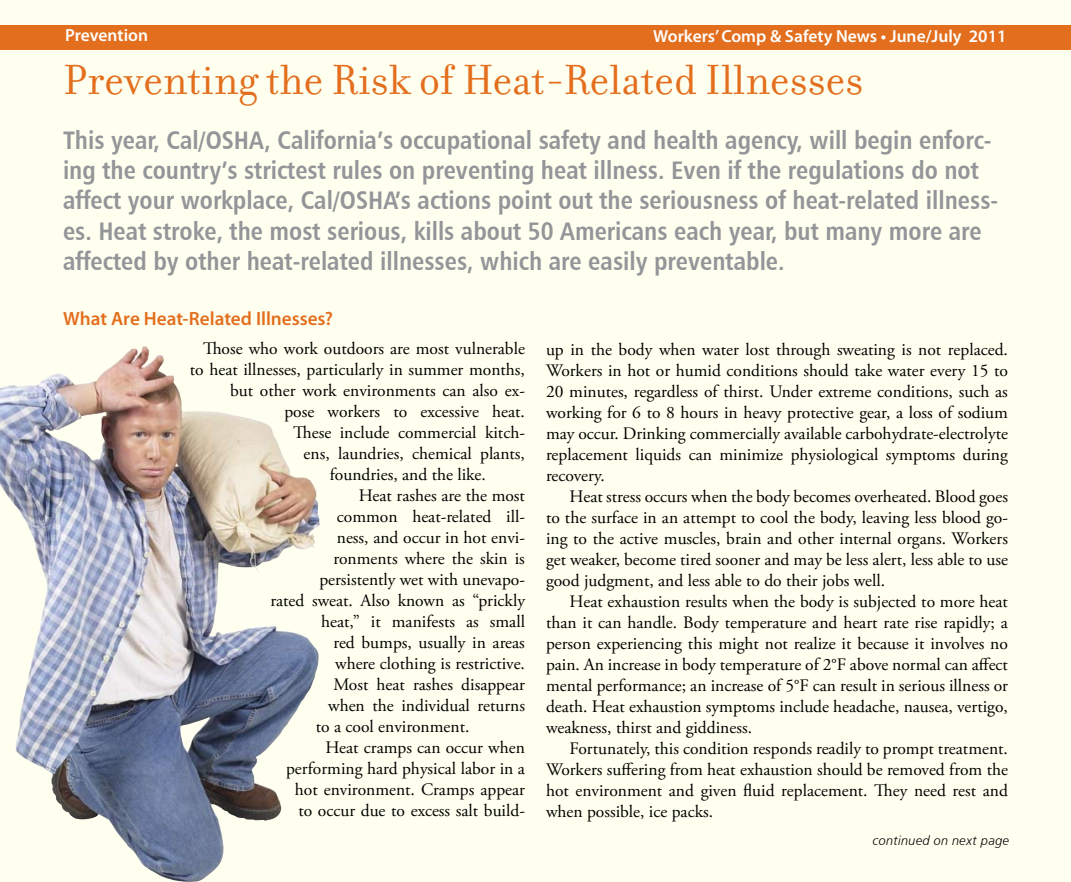
<style>
.page{position:relative;width:1071px;height:882px;background:#fff}
.page>*{position:absolute;margin:0;border:0;box-sizing:border-box;transform-origin:0 0}
.t1{font:45.5px "Filosofia";color:#e36f1e}
.t2{font:25.38px/30.4px "Humanist 777 BT Bold Condensed B";color:#939598}
.t3{font:600 19.25px "Myriad Pro";letter-spacing:-.005em;color:#e36f1e}
.t4{font:17.5px/21px "Adobe Garamond Pro";color:#000;text-align:justify}
.t5{font:600 17.5px "Myriad Pro";color:#fff}
.t6{font:13.12px "Humanist 777 BT Light Italic B";letter-spacing:.015em;color:#000}
</style>
<div class="page">
<div style="left:1px;top:1px;width:1070px;height:881px;background:#fffff0"></div>
<div style="left:0;top:25px;width:1071px;height:24px;background:#e36f1e"></div>
<img style="left:0;top:346px;width:282px;height:536px">
<p class="t5" style="left:65px;top:25px;width:84px">Prevention</p>
<p class="t5" style="left:653px;top:27px;width:355px">Workers’ Comp &amp; Safety News • June/July 2011</p>
<h1 class="t1" style="left:63px;top:55px;width:802px">Preventing the Risk of Heat-Related Illnesses</h1>
<p class="t2" style="left:63px;top:124px;width:937px">This year, Cal/OSHA, California’s occupational safety and health agency, will begin enforc&shy;ing the country’s strictest rules on preventing heat illness. Even if the regulations do not affect your workplace, Cal/OSHA’s actions point out the seriousness of heat-related illness&shy;es. Heat stroke, the most serious, kills about 50 Americans each year, but many more are affected by other heat-related illnesses, which are easily preventable.</p>
<p class="t3" style="left:63px;top:308px;width:272px">What Are Heat-Related Illnesses?</p>
<p class="t4" style="left:203px;top:339px;width:323px">Those who work outdoors are most vulnerable</p>
<p class="t4" style="left:190px;top:360px;width:337px">to heat illnesses, particularly in summer months,</p>
<p class="t4" style="left:230px;top:381px;width:296px">but other work environments can also ex-</p>
<p class="t4" style="left:284px;top:402px;width:242px">pose workers to excessive heat.</p>
<p class="t4" style="left:293px;top:423px;width:233px">These include commercial kitch-</p>
<p class="t4" style="left:304px;top:444px;width:223px">ens, laundries, chemical plants,</p>
<p class="t4" style="left:330px;top:465px;width:158px">foundries, and the like.</p>
<p class="t4" style="left:359px;top:486px;width:168px">Heat rashes are the most</p>
<p class="t4" style="left:337px;top:507px;width:190px">common heat-related ill-</p>
<p class="t4" style="left:337px;top:528px;width:190px">ness, and occur in hot envi-</p>
<p class="t4" style="left:333px;top:549px;width:193px">ronments where the skin is</p>
<p class="t4" style="left:319px;top:570px;width:207px">persistently wet with unevapo-</p>
<p class="t4" style="left:270px;top:591px;width:256px">rated sweat. Also known as “prickly</p>
<p class="t4" style="left:321px;top:612px;width:205px">heat,” it manifests as small</p>
<p class="t4" style="left:333px;top:633px;width:193px">red bumps, usually in areas</p>
<p class="t4" style="left:335px;top:654px;width:191px">where clothing is restrictive.</p>
<p class="t4" style="left:333px;top:675px;width:193px">Most heat rashes disappear</p>
<p class="t4" style="left:328px;top:696px;width:198px">when the individual returns</p>
<p class="t4" style="left:316px;top:717px;width:155px">to a cool environment.</p>
<p class="t4" style="left:326px;top:738px;width:201px">Heat cramps can occur when</p>
<p class="t4" style="left:286px;top:759px;width:240px">performing hard physical labor in a</p>
<p class="t4" style="left:295px;top:780px;width:232px">hot environment. Cramps appear</p>
<p class="t4" style="left:298px;top:801px;width:228px">to occur due to excess salt build-</p>
<p class="t4" style="left:546px;top:340px;width:463px">up in the body when water lost through sweating is not replaced.<br>Workers in hot or humid conditions should take water every 15 to 20 minutes, regardless of thirst. Under extreme conditions, such as working for 6 to 8 hours in heavy protective gear, a loss of sodium may occur. Drinking commercially available carbohydrate-electrolyte replacement liquids can minimize physiological symptoms during recovery.</p>
<p class="t4" style="left:546px;top:487px;width:464px;text-indent:24px">Heat stress occurs when the body becomes overheated. Blood goes to the surface in an attempt to cool the body, leaving less blood go&shy;ing to the active muscles, brain and other internal organs. Workers get weaker, become tired sooner and may be less alert, less able to use good judgment, and less able to do their jobs well.</p>
<p class="t4" style="left:546px;top:592px;width:464px;text-indent:24px">Heat exhaustion results when the body is subjected to more heat than it can handle. Body temperature and heart rate rise rapidly; a person experiencing this might not realize it because it involves no pain. An increase in body temperature of 2°F above normal can affect mental performance; an increase of 5°F can result in serious illness or death. Heat exhaustion symptoms include headache, nausea, vertigo, weakness, thirst and giddiness.</p>
<p class="t4" style="left:546px;top:739px;width:464px;text-indent:24px">Fortunately, this condition responds readily to prompt treatment.<br>Workers suffering from heat exhaustion should be removed from the hot environment and given fluid replacement. They need rest and when possible, ice packs.</p>
<p class="t6" style="left:873px;top:832px;width:138px">continued on next page</p>
</div>
